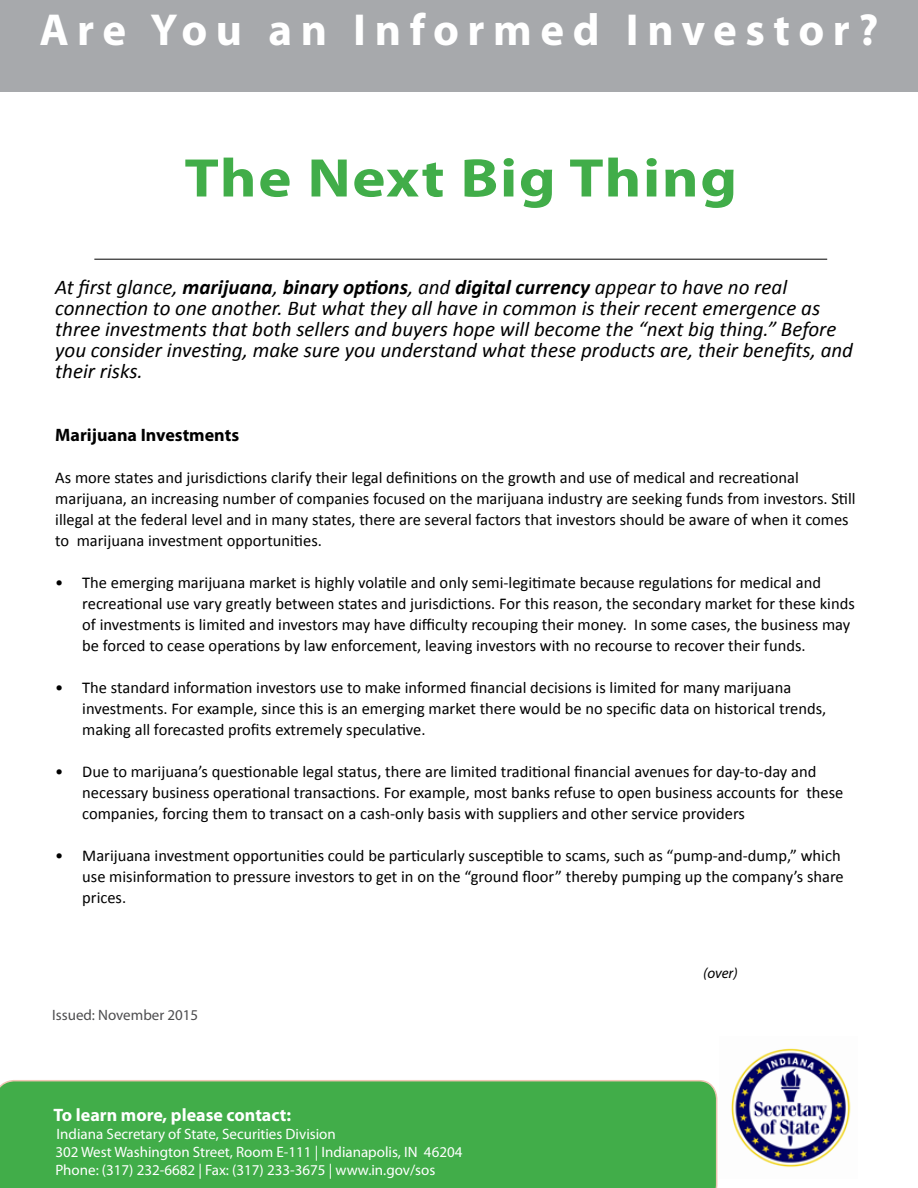
<style>
.page{position:relative;width:918px;height:1188px;background:#fff}
.page>*{position:absolute;margin:0;border:0;box-sizing:border-box;transform-origin:0 0}
.t1{font:700 54.75px "Myriad Pro";letter-spacing:.025em;color:#41ad49;scale:1.15 1}
.t2{font:700 45px "Myriad Pro";letter-spacing:.19em;color:#fff}
.t3{font:italic 21px/21px "Calibri";color:#000}
.t4{font:700 18px "Myriad Pro";color:#fff}
.t5{font:700 18px "Myriad Pro";color:#000}
.t6{font:16.5px/21px "Calibri";color:#000}
.t7{font:15px/18px "Myriad Pro";color:#fff}
.t8{font:15px "Myriad Pro";color:#4d4d4f}
.t9{font:italic 15px "Myriad Pro";color:#000}
.s1{font-weight:700}
</style>
<div class="page">
<div style="left:0;top:0;width:918px;height:92px;background:#a7a9ac"></div>
<hr style="left:94px;top:259px;width:733px;height:1px;background:#000">
<div style="left:0;top:1080px;width:717px;height:108px;background:#41ad49"></div>
<img style="left:731px;top:1048px;width:120px;height:120px">
<h2 class="t2" style="left:39px;top:0;width:841px">Are You an Informed Investor?</h2>
<h1 class="t1" style="left:184px;top:142px;width:482px">The Next Big Thing</h1>
<p class="t3" style="left:55px;top:276px;width:799px">At first glance, <span class="s1">marijuana</span>, <span class="s1">binary options</span>, and <span class="s1">digital currency</span> appear to have no real connection to one another. But what they all have in common is their recent emergence as three investments that both sellers and buyers hope will become the “next big thing.” Before you consider investing, make sure you understand what these products are, their benefits, and their risks.</p>
<p class="t5" style="left:55px;top:424px;width:185px">Marijuana Investments</p>
<p class="t6" style="left:55px;top:467px;width:802px">As more states and jurisdictions clarify their legal definitions on the growth and use of medical and recreational marijuana, an increasing number of companies focused on the marijuana industry are seeking funds from investors. Still illegal at the federal level and in many states, there are several factors that investors should be aware of when it comes to marijuana investment opportunities.</p>
<p class="t6" style="left:82px;top:572px;width:774px;text-indent:-27px">• The emerging marijuana market is highly volatile and only semi-legitimate because regulations for medical and recreational use vary greatly between states and jurisdictions. For this reason, the secondary market for these kinds of investments is limited and investors may have difficulty recouping their money. In some cases, the business may be forced to cease operations by law enforcement, leaving investors with no recourse to recover their funds.</p>
<p class="t6" style="left:82px;top:677px;width:746px;text-indent:-27px">• The standard information investors use to make informed financial decisions is limited for many marijuana investments. For example, since this is an emerging market there would be no specific data on historical trends, making all forecasted profits extremely speculative.</p>
<p class="t6" style="left:82px;top:761px;width:763px;text-indent:-27px">• Due to marijuana’s questionable legal status, there are limited traditional financial avenues for day-to-day and necessary business operational transactions. For example, most banks refuse to open business accounts for these companies, forcing them to transact on a cash-only basis with suppliers and other service providers</p>
<p class="t6" style="left:82px;top:845px;width:763px;text-indent:-27px">• Marijuana investment opportunities could be particularly susceptible to scams, such as “pump-and-dump,” which use misinformation to pressure investors to get in on the “ground floor” thereby pumping up the company’s share prices.</p>
<p class="t8" style="left:52px;top:1006px;width:147px">Issued: November 2015</p>
<p class="t4" style="left:53px;top:1103px;width:239px">To learn more, please contact:</p>
<p class="t7" style="left:55px;top:1125px;width:409px">Indiana Secretary of State, Securities Division<br>302 West Washington Street, Room E-111 | Indianapolis, IN 46204<br>Phone: (317) 232-6682 | Fax: (317) 233-3675 | www.in.gov/sos</p>
<p class="t9" style="left:703px;top:964px;width:36px">(over)</p>
</div>
